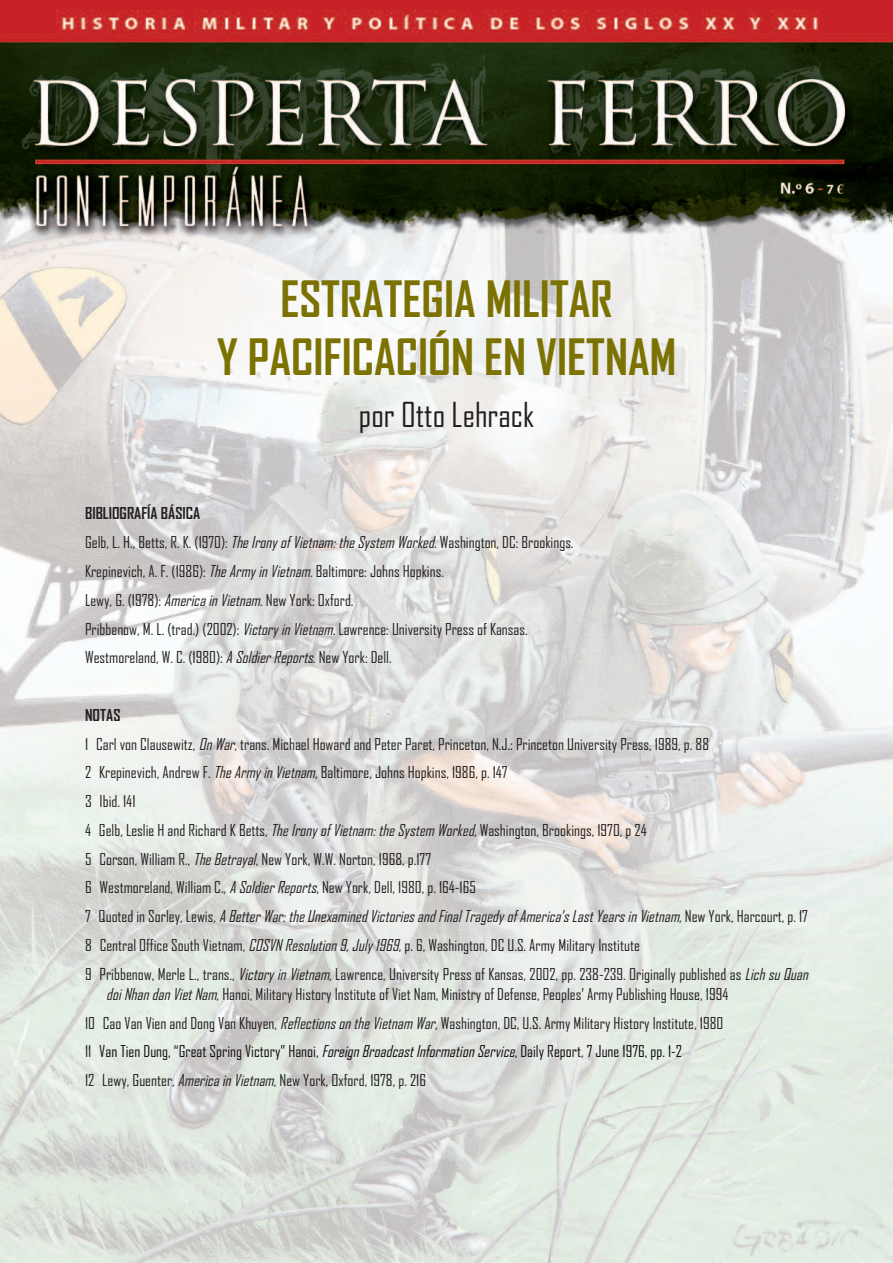
<style>
.page{position:relative;width:893px;height:1263px;background:#fff}
.page>*{position:absolute;margin:0;border:0;box-sizing:border-box;transform-origin:0 0}
.t1{font:700 48px/57.6px "Agency FB";color:#7b7202;text-align:center}
.t2{font:33px "Agency FB";color:#231f20}
.t3{font:15.75px/28.8px "Agency FB";color:#231f20}
.s1{font-weight:700}
.s2{font-style:italic}
.s3{color:#0f0d0d}
.s4{font-style:italic;color:#0f0d0d}
</style>
<div class="page">
<img style="left:0;top:0;width:893px;height:1263px">
<h1 class="t1" style="left:217px;top:272px;width:461px">ESTRATEGIA MILITAR<br>Y PACIFICACIÓN EN VIETNAM</h1>
<h2 class="t2" style="left:359px;top:396px;width:177px">por Otto Lehrack</h2>
<p class="t3" style="left:85px;top:500px;width:490px"><span class="s1">BIBLIOGRAFÍA BÁSICA<br></span>Gelb, L. H., Betts, R. K. (1970): <span class="s2">TheIronyofVietnam:theSystemWorked</span>. Washington, DC: Brookings.<br>Krepinevich, A. F. (1986): <span class="s2">TheArmyinVietnam</span>. Baltimore: Johns Hopkins.<br>Lewy, G. (1978): <span class="s2">AmericainVietnam</span>. New York: Oxford.<br>Pribbenow, M. L. (trad.) (2002): <span class="s2">VictoryinVietnam</span>. Lawrence: University Press of Kansas.<br>Westmoreland, W. C. (1980): <span class="s2">ASoldierReports</span>. New York: Dell.</p>
<p class="t3" style="left:85px;top:701px;width:728px"><span class="s1">NOTAS<br></span>1 Carl von Clausewitz, <span class="s2">OnWar</span>, trans. Michael Howard and Peter Paret, Princeton, N.J.: Princeton University Press, 1989, p. 88<br>2 Krepinevich, Andrew F. <span class="s2">TheArmyinVietnam</span>, Baltimore, Johns Hopkins, 1986, p. 147<br>3 Ibid. 141<br>4 Gelb, Leslie H and Richard K Betts, <span class="s2">TheIronyofVietnam:theSystemWorked</span>, Washington, Brookings, 1970, p 24<br>5 Corson, William R., <span class="s2">TheBetrayal</span>, New York, W.W. Norton, 1968, p.177<br>6 Westmoreland, William C., <span class="s2">ASoldierReports</span>, New York, Dell, 1980, p. 164-165<br>7 Q u o t e d i n S o r l e y , L e w i s , <span class="s2">A Better War: the Unexamined Victories and Final Tragedy of America’s Last Years in Vietnam,</span> N e w Y o r k , H a r c o u r t , p . 1 7<br>8 Central Office South Vietnam, <span class="s2">COSVNResolution9,July1969</span>, p. 6, Washington, DC U.S. Army Military Institute<br>9 Pribbenow, Merle L., trans., <span class="s2">VictoryinVietnam</span>, Lawrence, University Press of Kansas, 2002, pp. 238-239. Originally published as <span class="s2">LichsuQuan</span></p>
<p class="t3" style="left:85px;top:980px;width:645px;text-indent:21px"><span class="s2">doiNhandanVietNam</span>, Hanoi, Military History Institute of Viet Nam, Ministry of Defense, Peoples’ Army Publishing House, 1994<br>10 Cao Van Vien and Dong Van Khuyen, <span class="s2">ReflectionsontheVietnamWar</span>, Washington, DC, U.S. Army Military History Institute, 1980<br>11 <span class="s3">Van Tien Dung, “Great Spring Victory” Hanoi,</span> <span class="s4">ForeignBroadcastInformationService</span><span class="s3">, Daily Report, 7 June 1976, pp. 1-2<br></span>12 Lewy, Guenter, <span class="s2">AmericainVietnam</span>, New York, Oxford, 1978, p. 216</p>
</div>
